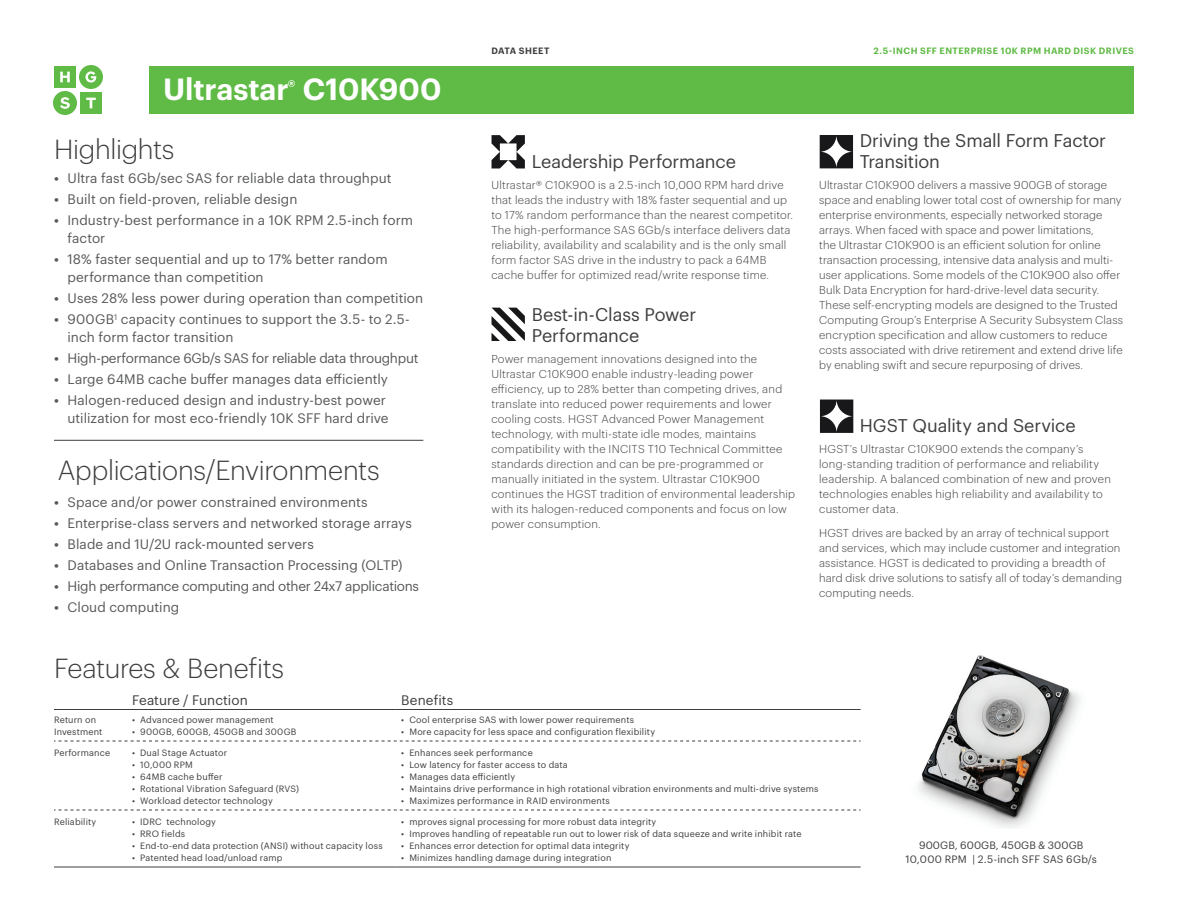
<style>
.page{position:relative;width:1188px;height:918px;background:#fff}
.page>*{position:absolute;margin:0;border:0;box-sizing:border-box;transform-origin:0 0}
.Headline_Reversed{font:600 30px "Graphik";letter-spacing:-.005em;color:#fff}
.HEADLINE_V2{font:300 27px "Graphik";letter-spacing:-.01em;color:#3e3e3f}
.Callout_bullets{font:300 27px "Graphik";letter-spacing:-.01em;color:#3e3e3f}
.SUBHEAD{font:18px/21px "Graphik";letter-spacing:-.005em;color:#3e3e3f}
.t1{font:13.5px/18px "Graphik";letter-spacing:.005em;color:#57585a}
.t2{font:13.5px "Graphik";letter-spacing:-.02em;color:#57585a}
.Table_heading{font:13.5px "Graphik";letter-spacing:.005em;color:#3e3e3f}
.Body_copy{font:300 11.25px/15px "Graphik";letter-spacing:.02em;color:#3e3e3f}
.Footer__Country_Name{font:10.5px/13.5px "Graphik";letter-spacing:.01em;color:#3e3e3f;text-align:center}
.Table_copy{font:9px/12px "Graphik";letter-spacing:.02em;color:#3e3e3f}
.header_subheader{font:600 9px "Graphik";letter-spacing:.05em;color:#60bb46}
.t3{font:600 9px "Graphik";letter-spacing:.05em;color:#3e3e3f}
.s1{font-weight:600}
</style>
<div class="page">
<svg style="left:53px;top:65px;width:50px;height:50px"></svg>
<div style="left:150px;top:66px;width:984px;height:48px;background:#60bb46"></div>
<hr style="left:54px;top:440px;width:369px;height:1px;background:#3e3e3f">
<svg style="left:820px;top:135px;width:33px;height:33px"></svg>
<svg style="left:492px;top:135px;width:33px;height:33px"></svg>
<svg style="left:492px;top:308px;width:33px;height:33px"></svg>
<img style="left:917px;top:655px;width:163px;height:173px">
<svg style="left:820px;top:400px;width:33px;height:33px"></svg>
<hr style="left:54px;top:709px;width:72px;height:1px;background:#3e3e3f">
<hr style="left:126px;top:709px;width:269px;height:1px;background:#3e3e3f">
<hr style="left:395px;top:709px;width:466px;height:1px;background:#3e3e3f">
<svg style="left:54px;top:741px;width:807px;height:1px"></svg>
<svg style="left:54px;top:810px;width:807px;height:1px"></svg>
<hr style="left:54px;top:867px;width:72px;height:1px;background:#3e3e3f">
<hr style="left:126px;top:867px;width:269px;height:1px;background:#3e3e3f">
<hr style="left:395px;top:867px;width:466px;height:1px;background:#3e3e3f">
<p class="Headline_Reversed" style="left:163px;top:66px;width:280px">Ultrastar<sup>®</sup> C10K900</p>
<p class="HEADLINE_V2" style="left:54px;top:130px;width:122px">Highlights</p>
<p class="t1" style="left:54px;top:168px;width:339px"><span class="s1">•</span> Ultra fast 6Gb/sec SAS for reliable data throughput</p>
<p class="t1" style="left:54px;top:189px;width:245px"><span class="s1">•</span> Built on field-proven, reliable design</p>
<p class="t1" style="left:68px;top:210px;width:347px;text-indent:-14px"><span class="s1">•</span> Industry-best performance in a 10K RPM 2.5-inch form factor</p>
<p class="t1" style="left:68px;top:249px;width:322px;text-indent:-14px"><span class="s1">•</span> 18% faster sequential and up to 17% better random performance than competition</p>
<p class="t1" style="left:54px;top:288px;width:371px"><span class="s1">•</span> Uses 28% less power during operation than competition</p>
<p class="t1" style="left:68px;top:309px;width:344px;text-indent:-14px"><span class="s1">•</span> 900GB<sup>1</sup> capacity continues to support the 3.5- to 2.5- inch form factor transition</p>
<p class="t2" style="left:54px;top:348px;width:366px"><span class="s1">•</span> High-performance 6Gb/s SAS for reliable data throughput</p>
<p class="t1" style="left:54px;top:369px;width:336px"><span class="s1">•</span> Large 64MB cache buffer manages data efficiently</p>
<p class="t1" style="left:54px;top:390px;width:336px;text-align:right"><span class="s1">•</span> Halogen-reduced design and industry-best power utilization for most eco-friendly 10K SFF hard drive</p>
<p class="Callout_bullets" style="left:58px;top:451px;width:323px">Applications/Environments</p>
<p class="t1" style="left:54px;top:492px;width:315px"><span class="s1">•</span> Space and/or power constrained environments</p>
<p class="t1" style="left:54px;top:513px;width:359px"><span class="s1">•</span> Enterprise-class servers and networked storage arrays</p>
<p class="t1" style="left:54px;top:534px;width:261px"><span class="s1">•</span> Blade and 1U/2U rack-mounted servers</p>
<p class="t1" style="left:54px;top:555px;width:350px"><span class="s1">•</span> Databases and Online Transaction Processing (OLTP)</p>
<p class="t2" style="left:54px;top:576px;width:367px"><span class="s1">•</span> High performance computing and other 24x7 applications</p>
<p class="t1" style="left:54px;top:597px;width:127px"><span class="s1">•</span> Cloud computing</p>
<p class="t3" style="left:491px;top:44px;width:60px">DATA SHEET</p>
<p class="SUBHEAD" style="left:532px;top:149px;width:206px">Leadership Performance</p>
<p class="Body_copy" style="left:491px;top:177px;width:303px">Ultrastar® C10K900 is a 2.5-inch 10,000 RPM hard drive that leads the industry with 18% faster sequential and up to 17% random performance than the nearest competitor.<br>The high-performance SAS 6Gb/s interface delivers data reliability, availability and scalability and is the only small form factor SAS drive in the industry to pack a 64MB cache buffer for optimized read/write response time.</p>
<p class="SUBHEAD" style="left:532px;top:302px;width:166px">Best-in-Class Power<br>Performance</p>
<p class="Body_copy" style="left:491px;top:351px;width:305px">Power management innovations designed into the Ultrastar C10K900 enable industry-leading power efficiency, up to 28% better than competing drives, and translate into reduced power requirements and lower cooling costs. HGST Advanced Power Management technology, with multi-state idle modes, maintains compatibility with the INCITS T10 Technical Committee standards direction and can be pre-programmed or manually initiated in the system. Ultrastar C10K900 continues the HGST tradition of environmental leadership with its halogen-reduced components and focus on low power consumption.</p>
<p class="HEADLINE_V2" style="left:54px;top:649px;width:231px">Features &amp; Benefits</p>
<p class="Table_heading" style="left:132px;top:690px;width:117px">Feature / Function</p>
<p class="Table_heading" style="left:401px;top:690px;width:54px">Benefits</p>
<p class="Table_copy" style="left:54px;top:713px;width:50px">Return on<br>Investment</p>
<p class="Table_copy" style="left:132px;top:713px;width:143px">• Advanced power management</p>
<p class="Table_copy" style="left:401px;top:713px;width:234px">• Cool enterprise SAS with lower power requirements</p>
<p class="Table_copy" style="left:401px;top:725px;width:255px">• More capacity for less space and configuration flexibility</p>
<p class="Table_copy" style="left:132px;top:725px;width:166px">• 900GB, 600GB, 450GB and 300GB</p>
<p class="header_subheader" style="left:874px;top:44px;width:262px">2.5-INCH SFF ENTERPRISE 10K RPM HARD DISK DRIVES</p>
<p class="SUBHEAD" style="left:860px;top:128px;width:248px">Driving the Small Form Factor<br>Transition</p>
<p class="Body_copy" style="left:819px;top:177px;width:305px">Ultrastar C10K900 delivers a massive 900GB of storage space and enabling lower total cost of ownership for many enterprise environments, especially networked storage arrays. When faced with space and power limitations,<br>the Ultrastar C10K900 is an efficient solution for online transaction processing, intensive data analysis and multi&shy;user applications. Some models of the C10K900 also offer Bulk Data Encryption for hard-drive-level data security.<br>These self-encrypting models are designed to the Trusted Computing Group’s Enterprise A Security Subsystem Class encryption specification and allow customers to reduce costs associated with drive retirement and extend drive life by enabling swift and secure repurposing of drives.</p>
<p class="SUBHEAD" style="left:860px;top:413px;width:218px">HGST Quality and Service</p>
<p class="Body_copy" style="left:819px;top:441px;width:293px">HGST’s Ultrastar C10K900 extends the company’s long-standing tradition of performance and reliability leadership. A balanced combination of new and proven technologies enables high reliability and availability to customer data.</p>
<p class="Body_copy" style="left:819px;top:525px;width:304px">HGST drives are backed by an array of technical support and services, which may include customer and integration assistance. HGST is dedicated to providing a breadth of hard disk drive solutions to satisfy all of today’s demanding computing needs.</p>
<p class="Table_copy" style="left:54px;top:746px;width:58px">Performance</p>
<p class="Table_copy" style="left:132px;top:746px;width:97px">• Dual Stage Actuator</p>
<p class="Table_copy" style="left:132px;top:758px;width:62px">• 10,000 RPM</p>
<p class="Table_copy" style="left:132px;top:770px;width:92px">• 64MB cache buffer</p>
<p class="Table_copy" style="left:132px;top:782px;width:169px">• Rotational Vibration Safeguard (RVS)</p>
<p class="Table_copy" style="left:132px;top:794px;width:142px">• Workload detector technology</p>
<p class="Table_copy" style="left:54px;top:815px;width:44px">Reliability</p>
<p class="Table_copy" style="left:132px;top:815px;width:85px">• IDRC technology</p>
<p class="Table_copy" style="left:132px;top:827px;width:55px">• RRO fields</p>
<p class="Table_copy" style="left:132px;top:839px;width:252px">• End-to-end data protection (ANSI) without capacity loss</p>
<p class="Table_copy" style="left:132px;top:851px;width:152px">• Patented head load/unload ramp</p>
<p class="Table_copy" style="left:401px;top:746px;width:133px">• Enhances seek performance</p>
<p class="Table_copy" style="left:401px;top:758px;width:168px">• Low latency for faster access to data</p>
<p class="Table_copy" style="left:401px;top:770px;width:115px">• Manages data efficiently</p>
<p class="Table_copy" style="left:401px;top:782px;width:419px">• Maintains drive performance in high rotational vibration environments and multi-drive systems</p>
<p class="Table_copy" style="left:401px;top:794px;width:210px">• Maximizes performance in RAID environments</p>
<p class="Table_copy" style="left:401px;top:815px;width:257px">• mproves signal processing for more robust data integrity</p>
<p class="Table_copy" style="left:401px;top:827px;width:402px">• Improves handling of repeatable run out to lower risk of data squeeze and write inhibit rate</p>
<p class="Table_copy" style="left:401px;top:839px;width:230px">• Enhances error detection for optimal data integrity</p>
<p class="Table_copy" style="left:401px;top:851px;width:212px">• Minimizes handling damage during integration</p>
<p class="Footer__Country_Name" style="left:906px;top:838px;width:193px">900GB, 600GB, 450GB &amp; 300GB<br>10,000 RPM | 2.5-inch SFF SAS 6Gb/s</p>
</div>
